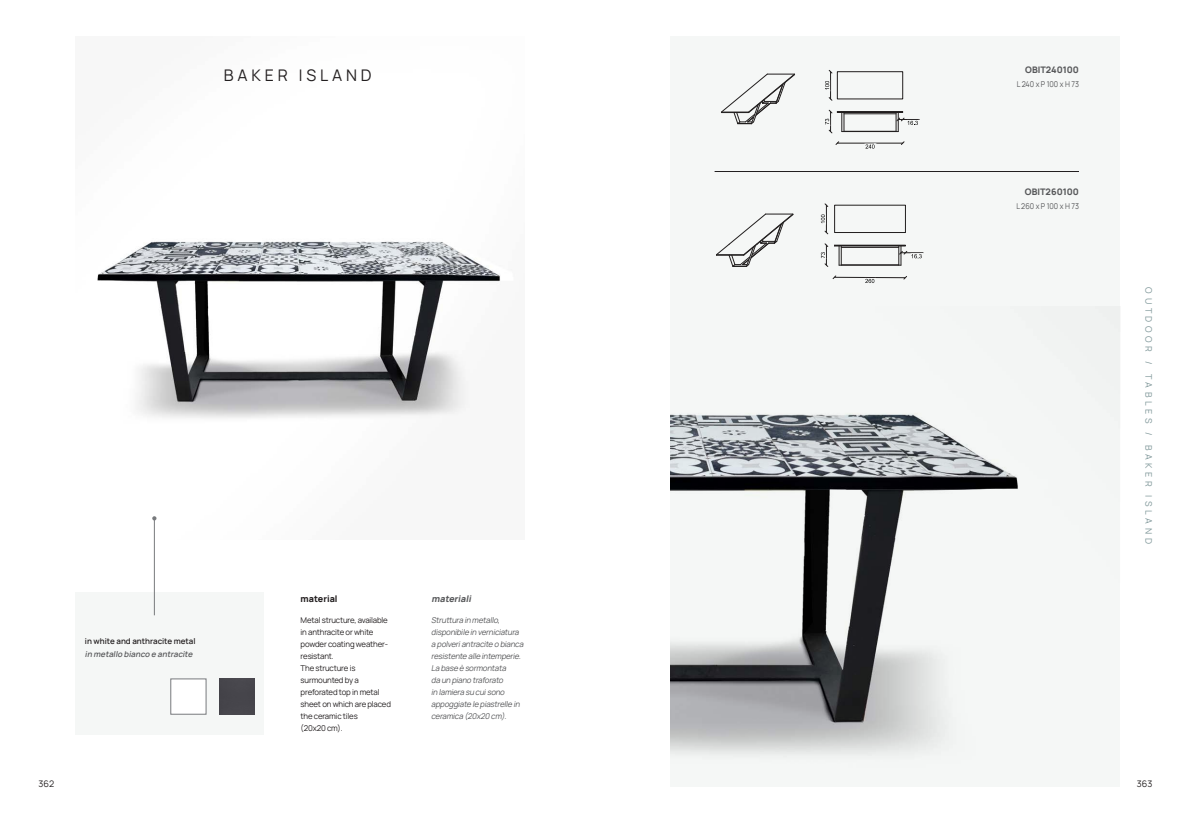
<style>
.page{position:relative;width:1191px;height:823px;background:#fff}
.page>*{position:absolute;margin:0;border:0;box-sizing:border-box;transform-origin:0 0}
.H3_nomi_prodotti___scheda_prodotto{font:16px "Manrope";letter-spacing:.24em;color:#231f20}
.t1{font:9px "Manrope";letter-spacing:.4em;color:#80989a}
.t2{font:800 9px "Manrope";color:#57585a}
.t3{font:italic 800 9px "Manrope";color:#57585a}
.t4{font:800 9px "Manrope";color:#231f20}
.t5{font:9px "Manrope";color:#231f20}
.body{font:italic 8px/12px "Manrope";color:#57585a}
.body-2{font:8px/12px "Manrope";letter-spacing:-.02em;color:#231f20}
.t6{font:8px "Manrope";color:#57585a;scale:.9 1}
.H4_titolo_capitolo{font:600 8px "Manrope";color:#231f20}
.H4_titolo_capitolo-2{font:italic 600 8px "Manrope";color:#57585a}
</style>
<div class="page">
<div style="left:670px;top:36px;width:450px;height:750px;background:#f5f7f6"></div>
<img style="left:670px;top:414px;width:348px;height:340px">
<svg style="left:721px;top:70px;width:199px;height:79px"></svg>
<svg style="left:716px;top:203px;width:208px;height:80px"></svg>
<hr style="left:714px;top:171px;width:365px;height:1px;background:#231f20">
<div style="left:75px;top:592px;width:188px;height:142px;background:#f5f7f6"></div>
<img style="left:97px;top:241px;width:403px;height:298px">
<hr style="left:154px;top:518px;width:1px;height:97px;background:#787a7d">
<svg style="left:152px;top:516px;width:4px;height:4px"></svg>
<img style="left:219px;top:678px;width:35px;height:35px">
<div style="left:171px;top:678px;width:35px;height:35px;background:#fff"></div>
<p class="H3_nomi_prodotti___scheda_prodotto" style="left:224px;top:64px;width:149px">BAKER ISLAND</p>
<p class="H4_titolo_capitolo" style="left:85px;top:635px;width:112px">in white and anthracite metal</p>
<p class="H4_titolo_capitolo-2" style="left:85px;top:648px;width:111px">in metallo bianco e antracite</p>
<p class="t4" style="left:301px;top:592px;width:38px">material</p>
<p class="t3" style="left:431px;top:592px;width:43px">materiali</p>
<p class="body-2" style="left:301px;top:613px;width:89px">Metal structure, available in anthracite or white powder coating weather&shy;resistant.</p>
<p class="body-2" style="left:301px;top:661px;width:92px">The structure is surmounted by a preforated top in metal sheet on which are placed the ceramic tiles</p>
<p class="body-2" style="left:301px;top:721px;width:44px">(20x20 cm).</p>
<p class="body" style="left:431px;top:613px;width:95px">Struttura in metallo, disponibile in verniciatura a polveriantracite o bianca resistente alle intemperie.</p>
<p class="body" style="left:431px;top:661px;width:92px">La base è sormontata<br>da un piano traforato<br>in lamiera su cuisono appoggiate le piastrelle in ceramica (20x20 cm).</p>
<p class="t2" style="left:1025px;top:64px;width:55px">OBIT240100</p>
<p class="t6" style="left:1017px;top:78px;width:70px">L 240 x P 100 x H 73</p>
<p class="t2" style="left:1025px;top:185px;width:56px">OBIT260100</p>
<p class="t6" style="left:1016px;top:200px;width:71px">L 260 x P 100 x H 73</p>
<p class="t1" style="left:1155px;top:287px;width:257px;rotate:90deg">OUTDOOR / TABLES / BAKER ISLAND</p>
<p class="t5" style="left:39px;top:776px;width:17px">362</p>
<p class="t5" style="left:1136px;top:776px;width:17px">363</p>
</div>
